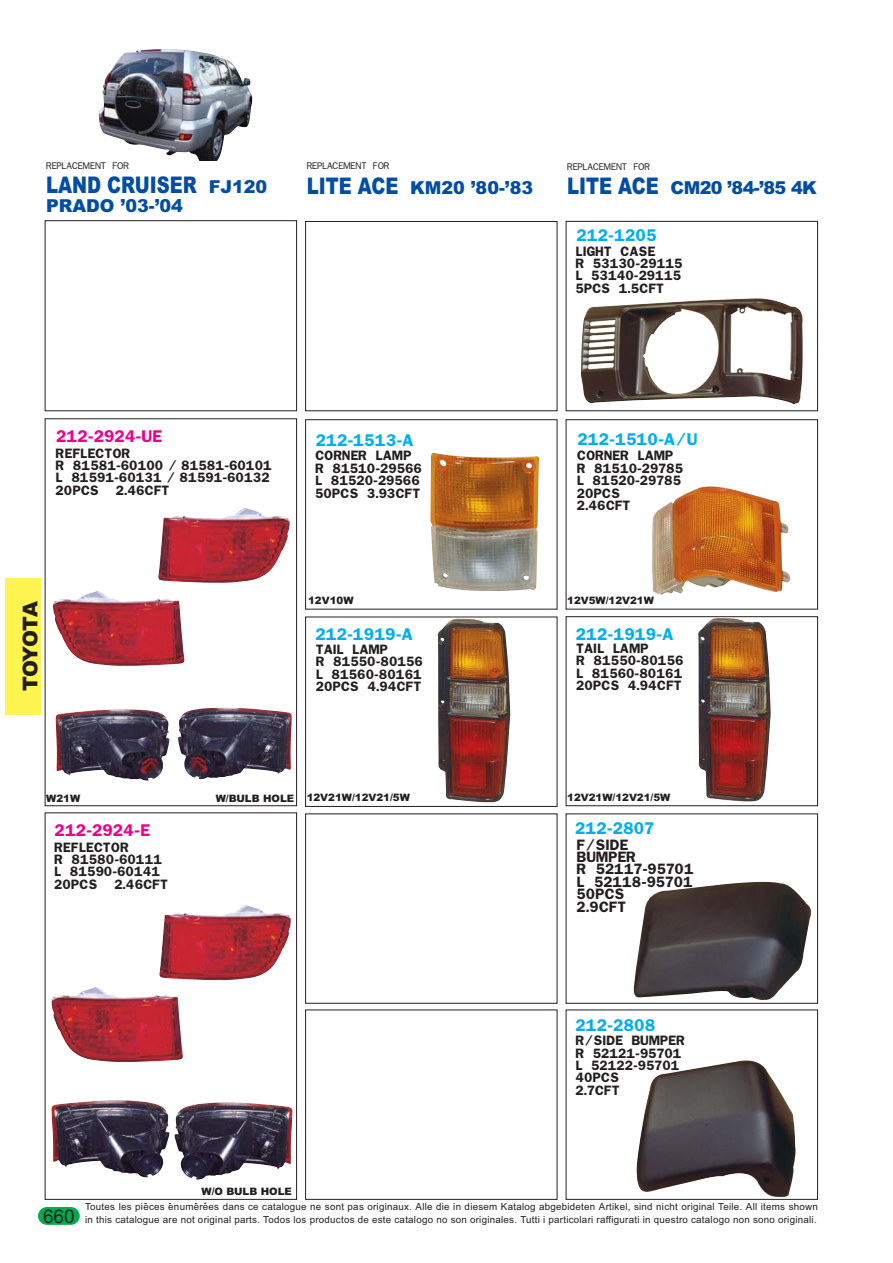
<style>
.page{position:relative;width:893px;height:1263px;background:#fff}
.page>*{position:absolute;margin:0;border:0;box-sizing:border-box;transform-origin:0 0}
.t1{font:900 22.95px "Arial";color:#034da2;scale:.79 1}
.t2{font:900 20.4px "Arial";letter-spacing:-.06em;color:#231f20}
.t3{font:18.9px "Arial";color:#231f20}
.t4{font:900 17.85px "Arial";color:#034da2}
.t5{font:900 17.85px "Arial";letter-spacing:-.035em;color:#034da2}
.t6{font:14.55px "Franklin Demi";color:#00aeef}
.t7{font:14.55px "Franklin Demi";color:#ec008c}
.t8{font:12.9px/12.5px "Franklin Demi";color:#231f20}
.t9{font:11.7px/12.5px "Franklin Demi";color:#231f20}
.t10{font:900 10.2px "Arial";color:#231f20}
.t11{font:9.75px/13.2px "Arial";letter-spacing:.025em;color:#231f20}
.t12{font:8.25px "Franklin";color:#231f20}
.s1{font-size:17.85px}
.s2{font-size:22.95px}
</style>
<div class="page">
<img style="left:178px;top:708px;width:114px;height:71px">
<div style="left:38px;top:1207px;width:42px;height:18px;background:#00ab4e;border-radius:9px"></div>
<div style="left:5px;top:578px;width:36px;height:137px;background:#fff450"></div>
<svg style="left:305px;top:221px;width:253px;height:979px"></svg>
<img style="left:636px;top:1060px;width:160px;height:138px">
<div style="left:566px;top:1010px;width:252px;height:190px;border:1px solid #231f20"></div>
<img style="left:634px;top:882px;width:177px;height:118px">
<div style="left:566px;top:814px;width:252px;height:190px;border:1px solid #231f20"></div>
<img style="left:652px;top:486px;width:138px;height:109px">
<div style="left:566px;top:419px;width:252px;height:191px;border:1px solid #231f20"></div>
<img style="left:581px;top:298px;width:219px;height:106px">
<div style="left:566px;top:221px;width:252px;height:190px;border:1px solid #231f20"></div>
<img style="left:698px;top:618px;width:73px;height:184px">
<div style="left:566px;top:616px;width:252px;height:190px;border:1px solid #231f20"></div>
<img style="left:159px;top:905px;width:132px;height:76px">
<img style="left:158px;top:508px;width:132px;height:75px">
<img style="left:51px;top:1100px;width:119px;height:77px">
<img style="left:98px;top:49px;width:155px;height:112px">
<img style="left:51px;top:987px;width:132px;height:75px">
<div style="left:45px;top:813px;width:252px;height:387px;border:1px solid #231f20"></div>
<img style="left:55px;top:709px;width:115px;height:72px">
<img style="left:53px;top:591px;width:132px;height:75px">
<div style="left:45px;top:418px;width:252px;height:388px;border:1px solid #231f20"></div>
<img style="left:174px;top:1102px;width:118px;height:78px">
<div style="left:45px;top:220px;width:252px;height:191px;border:1px solid #231f20"></div>
<p class="t12" style="left:46px;top:163px;width:84px">REPLACEMENT FOR</p>
<h1 class="t1" style="left:46px;top:172px;width:281px">LAND CRUISER <span class="s1">FJ120</span></h1>
<h3 class="t4" style="left:46px;top:195px;width:138px">PRADO ’03-’04</h3>
<p class="t12" style="left:307px;top:162px;width:84px">REPLACEMENT FOR</p>
<p class="t12" style="left:567px;top:163px;width:84px">REPLACEMENT FOR</p>
<h3 class="t4" style="left:307px;top:177px;width:228px"><span class="s2">LITE ACE</span> KM20 ’80-’83</h3>
<h3 class="t5" style="left:567px;top:177px;width:251px"><span class="s2">LITE ACE</span> CM20 ’84-’85 4K</h3>
<p class="t6" style="left:577px;top:230px;width:81px">212-1205</p>
<p class="t9" style="left:575px;top:246px;width:109px">LIGHT CASE<br>R 53130-29115<br>L 53140-29115<br>5PCS 1.5CFT</p>
<p class="t7" style="left:56px;top:430px;width:107px">212-2924-UE</p>
<p class="t9" style="left:56px;top:448px;width:218px">REFLECTOR<br>R 81581-60100 / 81581-60101<br>L 81591-60131 / 81591-60132<br>20PCS</p>
<p class="t9" style="left:116px;top:485px;width:55px">2.46CFT</p>
<p class="t6" style="left:316px;top:435px;width:99px">212-1513-A</p>
<p class="t9" style="left:315px;top:451px;width:108px">CORNER LAMP<br>R 81510-29566<br>L 81520-29566<br>50PCS 3.93CFT</p>
<h2 class="t2" style="left:19px;top:691px;width:92px;rotate:-90deg">TOYOTA</h2>
<p class="t10" style="left:308px;top:595px;width:47px">12V10W</p>
<p class="t6" style="left:315px;top:629px;width:99px">212-1919-A</p>
<p class="t9" style="left:316px;top:644px;width:109px">TAIL LAMP<br>R 81550-80156<br>L 81560-80161<br>20PCS 4.94CFT</p>
<p class="t6" style="left:577px;top:433px;width:121px">212-1510-A/U</p>
<p class="t9" style="left:577px;top:451px;width:108px">CORNER LAMP<br>R 81510-29785<br>L 81520-29785<br>20PCS<br>2.46CFT</p>
<p class="t10" style="left:567px;top:595px;width:88px">12V5W/12V21W</p>
<p class="t6" style="left:576px;top:628px;width:99px">212-1919-A</p>
<p class="t9" style="left:576px;top:644px;width:109px">TAIL LAMP<br>R 81550-80156<br>L 81560-80161<br>20PCS 4.94CFT</p>
<p class="t10" style="left:46px;top:793px;width:36px">W21W</p>
<p class="t7" style="left:55px;top:824px;width:97px">212-2924-E</p>
<p class="t9" style="left:54px;top:842px;width:110px">REFLECTOR<br>R 81580-60111<br>L 81590-60141<br>20PCS</p>
<p class="t9" style="left:114px;top:879px;width:55px">2.46CFT</p>
<p class="t10" style="left:216px;top:793px;width:80px">W/BULB HOLE</p>
<p class="t10" style="left:307px;top:792px;width:105px">12V21W/12V21/5W</p>
<p class="t10" style="left:567px;top:792px;width:105px">12V21W/12V21/5W</p>
<p class="t6" style="left:575px;top:822px;width:80px">212-2807</p>
<p class="t8" style="left:577px;top:840px;width:119px">F/SIDE<br>BUMPER<br>R 52117-95701<br>L 52118-95701<br>50PCS<br>2.9CFT</p>
<p class="t10" style="left:201px;top:1186px;width:92px">W/O BULB HOLE</p>
<p class="t6" style="left:575px;top:1019px;width:81px">212-2808</p>
<p class="t9" style="left:575px;top:1036px;width:111px">R/SIDE BUMPER<br>R 52121-95701<br>L 52122-95701<br>40PCS<br>2.7CFT</p>
<h3 class="t3" style="left:43px;top:1209px;width:33px">660</h3>
<p class="t11" style="left:85px;top:1201px;width:734px">Toutes les pieces enumerees dans ce catalogue ne sont pas originaux. Alle die in diesem Katalog abgebideten Artikel, sind nicht original Teile. All items shown in this catalogue are not original parts. Todos los productos de este catalogo no son originales. Tutti i particolari raffigurati in questro catalogo non sono originali.</p>
</div>
